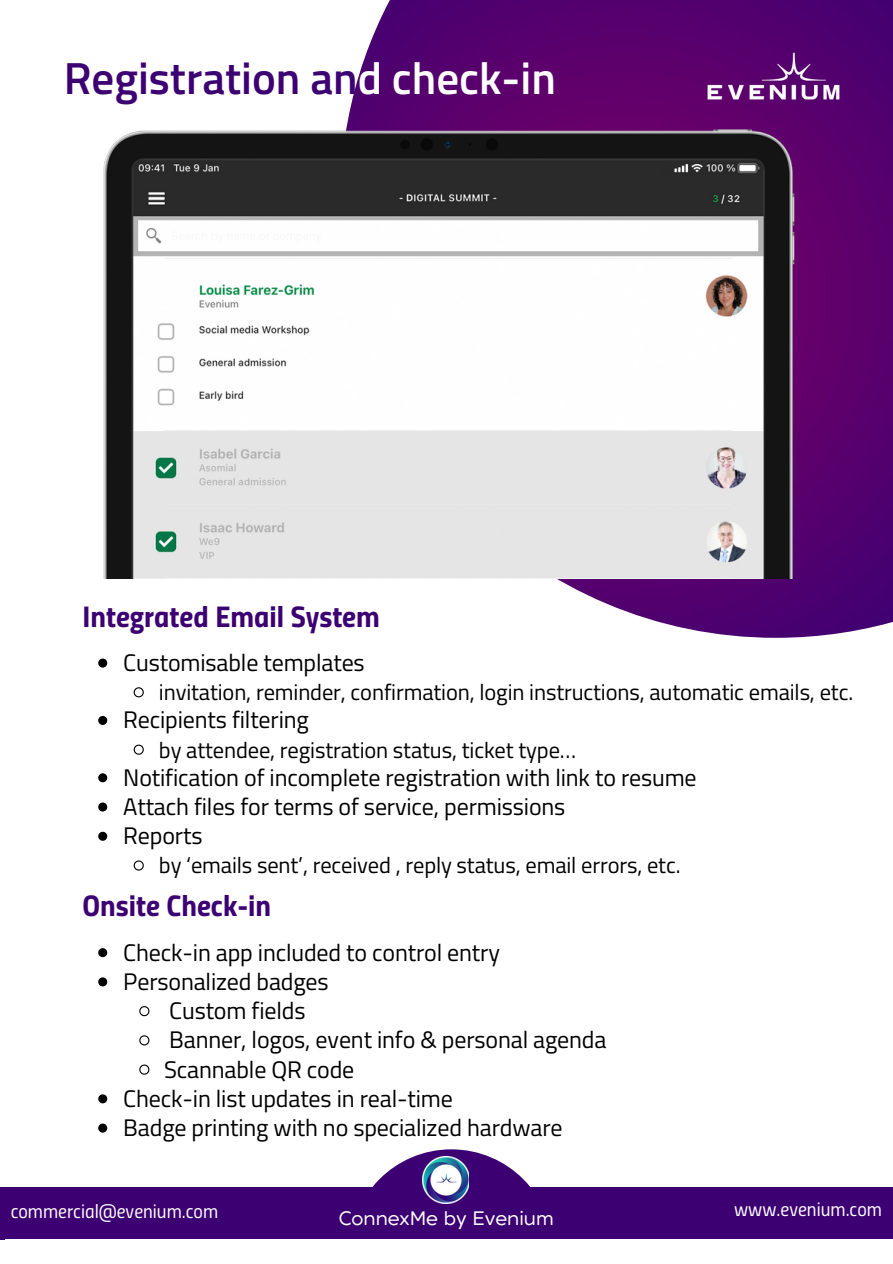
<style>
.page{position:relative;width:893px;height:1264px;background:#fff}
.page>*{position:absolute;margin:0;border:0;box-sizing:border-box;transform-origin:0 0}
.t1{font:600 45px "Titillium";color:#3c0073}
.t2{font:30px "Titillium Bold Upright";color:#3c0073}
.t3{font:24px "Titillium Web";letter-spacing:-.005em;color:#000}
.t4{font:22.5px "Titillium Web";letter-spacing:-.005em;color:#000}
.t5{font:19.5px "Titillium Regular Upright";color:#fff}
.t6{font:19.5px "XXII Geom";color:#fff}
.s1{color:#fff}
</style>
<div class="page">
<div style="left:0;top:1186px;width:892px;height:53px;background:#3c0073"></div>
<svg style="left:350px;top:1149px;width:203px;height:55px;fill:#3c0073"></svg>
<img style="left:422px;top:1156px;width:46px;height:47px">
<svg style="left:98px;top:658px;width:9px;height:9px"></svg>
<svg style="left:133px;top:687px;width:11px;height:11px"></svg>
<svg style="left:98px;top:716px;width:9px;height:9px"></svg>
<svg style="left:133px;top:744px;width:11px;height:11px"></svg>
<svg style="left:98px;top:773px;width:9px;height:9px"></svg>
<svg style="left:98px;top:802px;width:9px;height:9px"></svg>
<svg style="left:98px;top:831px;width:9px;height:9px"></svg>
<svg style="left:133px;top:860px;width:11px;height:11px"></svg>
<svg style="left:340px;top:0;width:552px;height:638px;fill:#57006e"></svg>
<img style="left:691px;top:45px;width:165px;height:72px">
<img style="left:103px;top:117px;width:724px;height:461px">
<svg style="left:98px;top:948px;width:9px;height:9px"></svg>
<svg style="left:98px;top:977px;width:9px;height:9px"></svg>
<svg style="left:139px;top:1006px;width:11px;height:11px"></svg>
<svg style="left:139px;top:1035px;width:11px;height:11px"></svg>
<svg style="left:139px;top:1064px;width:11px;height:11px"></svg>
<svg style="left:98px;top:1094px;width:9px;height:9px"></svg>
<svg style="left:98px;top:1123px;width:9px;height:9px"></svg>
<p class="t1" style="left:64px;top:60px;width:493px">Registration an<span class="s1">d check-in</span></p>
<p class="t2" style="left:82px;top:605px;width:299px">Integrated Email System</p>
<p class="t3" style="left:123px;top:643px;width:243px">Customisable templates</p>
<p class="t4" style="left:159px;top:674px;width:695px">invitation, reminder, confirmation, login instructions, automatic emails, etc.</p>
<p class="t3" style="left:123px;top:701px;width:187px">Recipients filtering</p>
<p class="t4" style="left:159px;top:732px;width:418px">by attendee, registration status, ticket type…</p>
<p class="t3" style="left:123px;top:758px;width:575px">Notification of incomplete registration with link to resume</p>
<p class="t3" style="left:123px;top:787px;width:443px">Attach files for terms of service, permissions</p>
<p class="t3" style="left:123px;top:817px;width:81px">Reports</p>
<p class="t4" style="left:159px;top:847px;width:523px">by ‘emails sent’, received , reply status, email errors, etc.</p>
<p class="t2" style="left:82px;top:893px;width:190px">Onsite Check-in</p>
<p class="t3" style="left:123px;top:933px;width:378px">Check-in app included to control entry</p>
<p class="t3" style="left:123px;top:962px;width:207px">Personalized badges</p>
<p class="t3" style="left:169px;top:991px;width:138px">Custom fields</p>
<p class="t3" style="left:169px;top:1021px;width:439px">Banner, logos, event info &amp; personal agenda</p>
<p class="t3" style="left:164px;top:1050px;width:192px">Scannable QR code</p>
<p class="t3" style="left:123px;top:1079px;width:331px">Check-in list updates in real-time</p>
<p class="t3" style="left:123px;top:1108px;width:441px">Badge printing with no specialized hardware</p>
<p class="t5" style="left:11px;top:1203px;width:209px">commercial@evenium.com</p>
<p class="t5" style="left:734px;top:1201px;width:149px">www.evenium.com</p>
<p class="t6" style="left:339px;top:1209px;width:216px">ConnexMe by Evenium</p>
</div>
